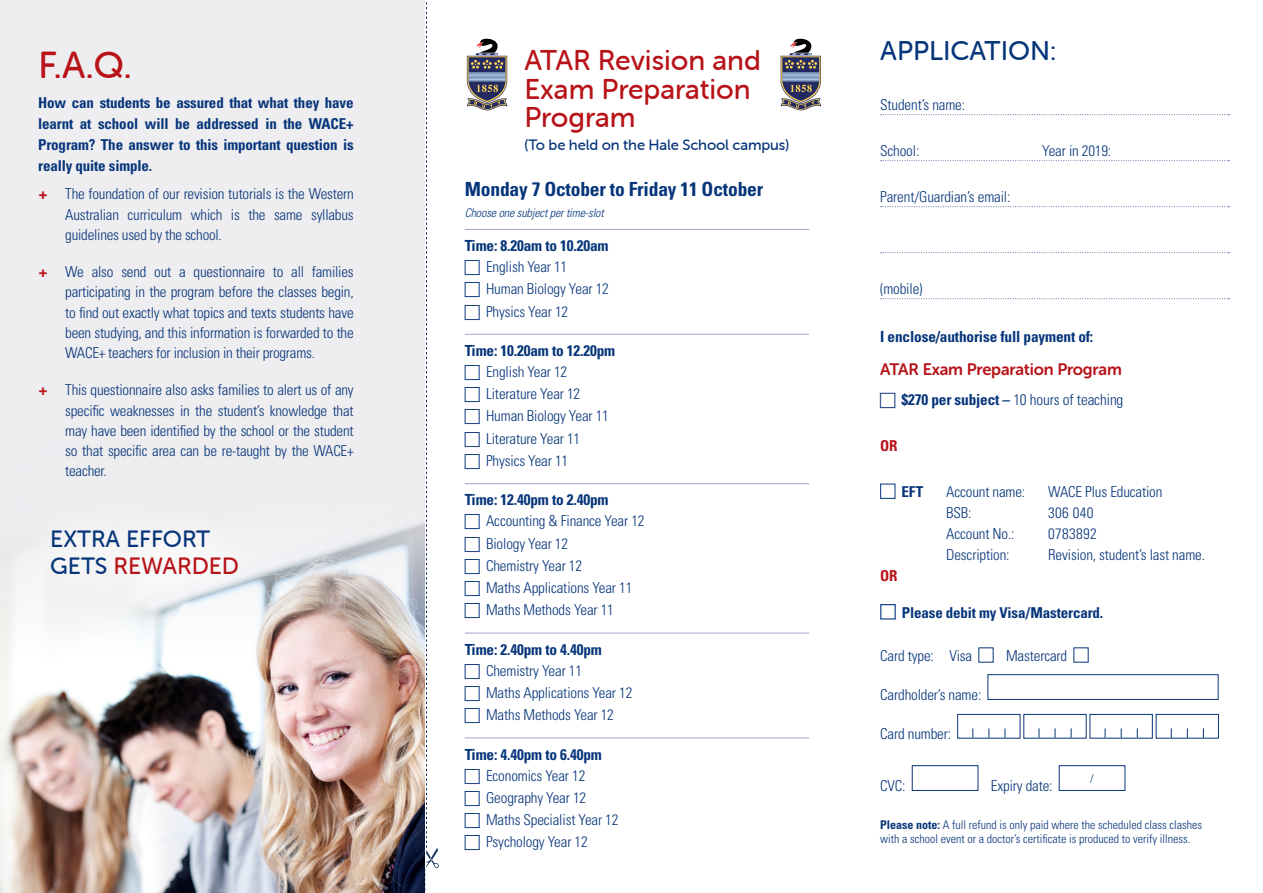
<style>
.page{position:relative;width:1263px;height:893px;background:#fff}
.page>*{position:absolute;margin:0;border:0;box-sizing:border-box;transform-origin:0 0}
.t1{font:37.5px "Museo Sans Rounded 500";color:#b71318}
.t2{font:28.5px/28.5px "Museo Sans Rounded 500";color:#b71318}
.t3{font:27px "Museo Sans Rounded 500";color:#06357a}
.t4{font:23.55px/26.8px "Museo Sans Rounded 500";color:#06357a}
.t5{font:700 condensed 19.5px "Univers";letter-spacing:-.01em;color:#06357a}
.t6{font:16.5px "Museo Sans Rounded 700";letter-spacing:-.01em;color:#b71318}
.t7{font:700 condensed 15.3px "Univers";letter-spacing:-.01em;color:#06357a}
.t8{font:300 condensed 15.3px "Univers";letter-spacing:-.01em;color:#06357a}
.t9{font:300 condensed 15px/22.2px "Univers";letter-spacing:-.01em;color:#06357a}
.t10{font:700 condensed 15px/21px "Univers";letter-spacing:-.01em;color:#06357a;text-align:justify}
.t11{font:15px "Museo Sans Rounded 500";letter-spacing:-.01em;color:#06357a}
.t12{font:300 condensed 15px "Univers";letter-spacing:.02em;color:#06357a}
.t13{font:700 condensed 15px "Univers";color:#b71318}
.t14{font:12.75px "Times";color:#06357a}
.t15{font:300 condensed 12px/13.5px "Univers";color:#06357a}
.t16{font:italic 300 condensed 12px "Univers";color:#06357a}
.s1{font-weight:900;font-stretch:normal;color:#b71318}
.s2{color:#b71318}
.s3{font-weight:700}
</style>
<div class="page">
<div style="left:0;top:0;width:424px;height:893px;background:#eeedf0"></div>
<svg style="left:424px;top:0;width:15px;height:893px"></svg>
<svg style="left:881px;top:114px;width:348px;height:1px"></svg>
<svg style="left:881px;top:160px;width:348px;height:1px"></svg>
<svg style="left:881px;top:206px;width:348px;height:1px"></svg>
<svg style="left:881px;top:252px;width:348px;height:1px"></svg>
<svg style="left:881px;top:298px;width:348px;height:1px"></svg>
<div style="left:880px;top:484px;width:15px;height:15px;background:#fff;border:1px solid #06357a"></div>
<svg style="left:880px;top:604px;width:16px;height:15px"></svg>
<div style="left:987px;top:674px;width:231px;height:26px;border:1px solid #06357a"></div>
<div style="left:957px;top:714px;width:63px;height:25px;border:1px solid #06357a"></div>
<div style="left:1023px;top:714px;width:63px;height:25px;border:1px solid #06357a"></div>
<div style="left:1089px;top:714px;width:64px;height:25px;border:1px solid #06357a"></div>
<div style="left:1156px;top:714px;width:63px;height:25px;border:1px solid #06357a"></div>
<div style="left:912px;top:765px;width:66px;height:26px;border:1px solid #06357a"></div>
<div style="left:1059px;top:765px;width:66px;height:26px;border:1px solid #06357a"></div>
<hr style="left:465px;top:229px;width:344px;height:1px;background:#a1a7ca">
<hr style="left:465px;top:334px;width:344px;height:1px;background:#a1a7ca">
<hr style="left:465px;top:483px;width:344px;height:1px;background:#a1a7ca">
<hr style="left:465px;top:633px;width:344px;height:1px;background:#a1a7ca">
<hr style="left:465px;top:737px;width:344px;height:1px;background:#a1a7ca">
<img style="left:0;top:522px;width:424px;height:371px">
<div style="left:20px;top:497px;width:250px;height:110px;background:#f2f3f4"></div>
<svg style="left:466px;top:38px;width:42px;height:73px"></svg>
<svg style="left:780px;top:38px;width:42px;height:73px"></svg>
<h1 class="t1" style="left:38px;top:45px;width:95px">F.A.Q.</h1>
<p class="t10" style="left:38px;top:92px;width:317px">How can students be assured that what they have learnt at school will be addressed in the WACE+ Program? The answer to this important question is really quite simple.</p>
<p class="t9" style="left:65px;top:184px;width:290px;line-height:20.2px;text-align:justify;text-indent:-27px"><span class="s1">+</span> The foundation of our revision tutorials is the Western Australian curriculum which is the same syllabus guidelines used by the school.</p>
<p class="t9" style="left:65px;top:262px;width:290px;line-height:20.2px;text-align:justify;text-indent:-27px"><span class="s1">+</span> We also send out a questionnaire to all families participating in the program before the classes begin, to find out exactly what topics and texts students have been studying, and this information is forwarded to the WACE+ teachers for inclusion in their programs.</p>
<p class="t9" style="left:65px;top:380px;width:290px;line-height:20.2px;text-align:justify;text-indent:-27px"><span class="s1">+</span> This questionnaire also asks families to alert us of any specific weaknesses in the student’s knowledge that may have been identified by the school or the student so that specific area can be re-taught by the WACE+ teacher.</p>
<h3 class="t4" style="left:50px;top:526px;width:190px">EXTRA EFFORT<br>GETS <span class="s2">REWARDED</span></h3>
<h2 class="t2" style="left:524px;top:46px;width:238px">ATAR Revision and<br>Exam Preparation<br>Program</h2>
<p class="t11" style="left:524px;top:136px;width:266px">(To be held on the Hale School campus)</p>
<h3 class="t5" style="left:465px;top:177px;width:300px">Monday 7 October to Friday 11 October</h3>
<p class="t16" style="left:465px;top:206px;width:143px">Chooseonesubjectpertime-slot</p>
<p class="t7" style="left:465px;top:236px;width:145px">Time: 8.20am to 10.20am</p>
<p class="t9" style="left:486px;top:256px;width:124px">English Year 11<br>Human Biology Year 12<br>Physics Year 12</p>
<p class="t7" style="left:465px;top:341px;width:152px">Time: 10.20am to 12.20pm</p>
<p class="t9" style="left:486px;top:361px;width:124px">English Year 12<br>Literature Year 12<br>Human Biology Year 11<br>Literature Year 11<br>Physics Year 11</p>
<p class="t7" style="left:465px;top:490px;width:145px">Time: 12.40pm to 2.40pm</p>
<p class="t9" style="left:486px;top:510px;width:160px">Accounting &amp; Finance Year 12<br>Biology Year 12<br>Chemistry Year 12<br>Maths Applications Year 11<br>Maths Methods Year 11</p>
<p class="t7" style="left:465px;top:640px;width:139px">Time: 2.40pm to 4.40pm</p>
<p class="t9" style="left:486px;top:659px;width:148px">Chemistry Year 11<br>Maths Applications Year 12<br>Maths Methods Year 12</p>
<p class="t7" style="left:465px;top:745px;width:139px">Time: 4.40pm to 6.40pm</p>
<p class="t9" style="left:486px;top:764px;width:134px">Economics Year 12<br>Geography Year 12<br>Maths Specialist Year 12<br>Psychology Year 12</p>
<h3 class="t3" style="left:880px;top:35px;width:178px">APPLICATION:</h3>
<p class="t9" style="left:880px;top:93px;width:86px">Student’s name:</p>
<p class="t9" style="left:880px;top:139px;width:41px">School:</p>
<p class="t9" style="left:1042px;top:139px;width:70px">Year in 2019:</p>
<p class="t9" style="left:880px;top:185px;width:132px">Parent/Guardian’s email:</p>
<p class="t9" style="left:880px;top:277px;width:44px">(mobile)</p>
<p class="t7" style="left:880px;top:327px;width:215px">I enclose/authorise full payment of:</p>
<p class="t6" style="left:880px;top:360px;width:243px">ATAR Exam Preparation Program</p>
<p class="t8" style="left:901px;top:390px;width:223px"><span class="s3">$270 per subject –</span> 10 hours of teaching</p>
<p class="t13" style="left:880px;top:436px;width:19px">OR</p>
<p class="t10" style="left:901px;top:481px;width:23px">EFT</p>
<p class="t9" style="left:946px;top:481px;width:81px">Account name:</p>
<p class="t9" style="left:1048px;top:481px;width:116px">WACE Plus Education</p>
<p class="t9" style="left:946px;top:502px;width:27px">BSB:</p>
<p class="t9" style="left:1048px;top:502px;width:47px">306 040</p>
<p class="t9" style="left:946px;top:523px;width:70px">Account No.:</p>
<p class="t12" style="left:1048px;top:525px;width:50px">0783892</p>
<p class="t9" style="left:946px;top:544px;width:65px">Description:</p>
<p class="t9" style="left:1048px;top:544px;width:158px">Revision, student’s last name.</p>
<p class="t13" style="left:880px;top:567px;width:19px">OR</p>
<p class="t10" style="left:902px;top:602px;width:203px">Please debit my Visa/Mastercard.</p>
<p class="t9" style="left:880px;top:645px;width:93px">Card type: Visa</p>
<p class="t9" style="left:1006px;top:645px;width:63px">Mastercard</p>
<p class="t9" style="left:880px;top:683px;width:103px">Cardholder’s name:</p>
<p class="t9" style="left:880px;top:722px;width:72px">Card number:</p>
<p class="t9" style="left:880px;top:774px;width:27px">CVC:</p>
<p class="t9" style="left:991px;top:774px;width:63px">Expiry date:</p>
<p class="t14" style="left:1090px;top:767px;width:5px">/</p>
<p class="t15" style="left:880px;top:818px;width:323px"><span class="s3">Please note:</span> A full refund is only paid where the scheduled class clashes with a school event or a doctor’s certificate is produced to verify illness.</p>
</div>
